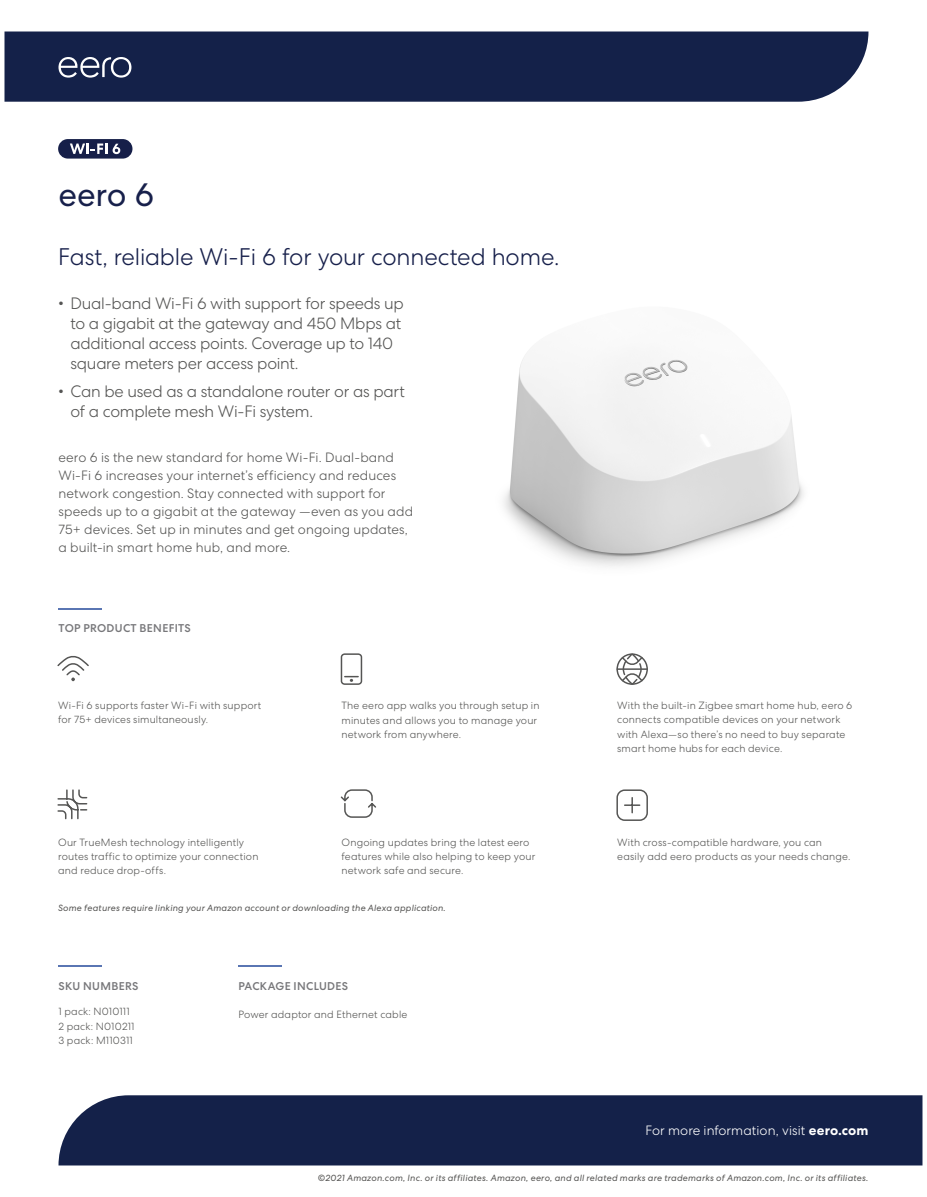
<style>
.page{position:relative;width:927px;height:1197px;background:#fff}
.page>*{position:absolute;margin:0;border:0;box-sizing:border-box;transform-origin:0 0}
.t1{font:33px "Centra No 2";color:#17204b}
.t2{font:300 24px "Centra No 2";letter-spacing:-.005em;color:#17204b}
.t3{font:300 16.5px/19.8px "Centra No 2";letter-spacing:-.015em;color:#555554}
.t4{font:300 13.5px/18px "Centra No 2";letter-spacing:.01em;color:#555554}
.t5{font:300 13.5px "Centra No 2";letter-spacing:.005em;color:#fff}
.t6{font:500 11.25px "Centra No 2";letter-spacing:.03em;color:#77777a}
.t7{font:300 10.5px/14.2px "Centra No 2";letter-spacing:.015em;color:#555554}
.t8{font:italic 9px "Centra No 2";letter-spacing:.02em;color:#565554}
.s1{font-weight:500}
.s2{font-weight:700}
</style>
<div class="page">
<img style="left:503px;top:353px;width:301px;height:214px">
<div style="left:4px;top:32px;width:864px;height:70px;background:#142149"></div>
<svg style="left:59px;top:57px;width:72px;height:21px"></svg>
<div style="left:58px;top:1095px;width:864px;height:71px;background:#142149"></div>
<hr style="left:58px;top:608px;width:44px;height:2px;background:#5a76b3">
<hr style="left:58px;top:966px;width:44px;height:1px;background:#5a76b3">
<hr style="left:238px;top:966px;width:44px;height:1px;background:#5a76b3">
<svg style="left:616px;top:789px;width:32px;height:32px"></svg>
<svg style="left:340px;top:653px;width:23px;height:32px"></svg>
<svg style="left:340px;top:789px;width:36px;height:29px"></svg>
<svg style="left:57px;top:789px;width:31px;height:31px"></svg>
<svg style="left:57px;top:656px;width:32px;height:25px"></svg>
<hr style="left:617px;top:668px;width:30px;height:2px;background:#555554">
<div style="left:616px;top:653px;width:32px;height:32px;border:2px solid #555554;border-radius:50%"></div>
<svg style="left:620px;top:654px;width:24px;height:31px"></svg>
<div style="left:58px;top:139px;width:74px;height:20px;background:#161f49;border-radius:10px"></div>
<svg style="left:70px;top:144px;width:37px;height:10px"></svg>
<svg style="left:113px;top:144px;width:7px;height:10px"></svg>
<h1 class="t1" style="left:58px;top:175px;width:97px">eero 6</h1>
<h2 class="t2" style="left:58px;top:243px;width:503px">Fast, reliable Wi-Fi 6 for your connected home.</h2>
<h3 class="t3" style="left:71px;top:294px;width:335px;text-indent:-12px"><span class="s1">•</span> Dual-band Wi-Fi 6 with support for speeds up to a gigabit at the gateway and 450 Mbps at additional access points. Coverage up to 140 square meters per access point.</h3>
<h3 class="t3" style="left:71px;top:382px;width:336px;text-indent:-12px"><span class="s1">•</span> Can be used as a standalone router or as part of a complete mesh Wi-Fi system.</h3>
<p class="t4" style="left:58px;top:449px;width:356px">eero 6 is the new standard for home Wi-Fi. Dual-band Wi-Fi 6 increases your internet’s efficiency and reduces network congestion. Stay connected with support for speeds up to a gigabit at the gateway —even as you add 75+ devices. Set up in minutes and get ongoing updates, a built-in smart home hub, and more.</p>
<p class="t6" style="left:59px;top:621px;width:134px">TOP PRODUCT BENEFITS</p>
<p class="t7" style="left:58px;top:698px;width:205px">Wi-Fi 6 supports faster Wi-Fi with support for 75+ devices simultaneously.</p>
<p class="t7" style="left:58px;top:835px;width:202px">Our TrueMesh technology intelligently routes traffic to optimize your connection and reduce drop-offs.</p>
<p class="t7" style="left:341px;top:699px;width:200px">The eero app walks you through setup in minutes and allows you to manage your network from anywhere.</p>
<p class="t7" style="left:341px;top:835px;width:195px">Ongoing updates bring the latest eero features while also helping to keep your network safe and secure.</p>
<p class="t8" style="left:58px;top:903px;width:389px">Some features require linking your Amazon account or downloading the Alexa application.</p>
<p class="t6" style="left:58px;top:979px;width:81px">SKU NUMBERS</p>
<p class="t7" style="left:58px;top:1005px;width:78px">1 pack: N010111<br>2 pack: N010211<br>3 pack: M110311</p>
<p class="t6" style="left:238px;top:979px;width:111px">PACKAGE INCLUDES</p>
<p class="t7" style="left:238px;top:1007px;width:170px">Power adaptor and Ethernet cable</p>
<p class="t7" style="left:617px;top:698px;width:237px">With the built-in Zigbee smart home hub, eero 6 connects compatible devices on your network with Alexa—so there’s no need to buy separate smart home hubs for each device.</p>
<p class="t7" style="left:617px;top:835px;width:235px">With cross-compatible hardware, you can easily add eero products as your needs change.</p>
<p class="t5" style="left:645px;top:1122px;width:225px">For more information, visit <span class="s2">eero.com</span></p>
<p class="t8" style="left:318px;top:1173px;width:552px">©2021 Amazon.com, Inc. or its affiliates. Amazon, eero, and all related marks are trademarks of Amazon.com, Inc. or its affiliates.</p>
</div>
